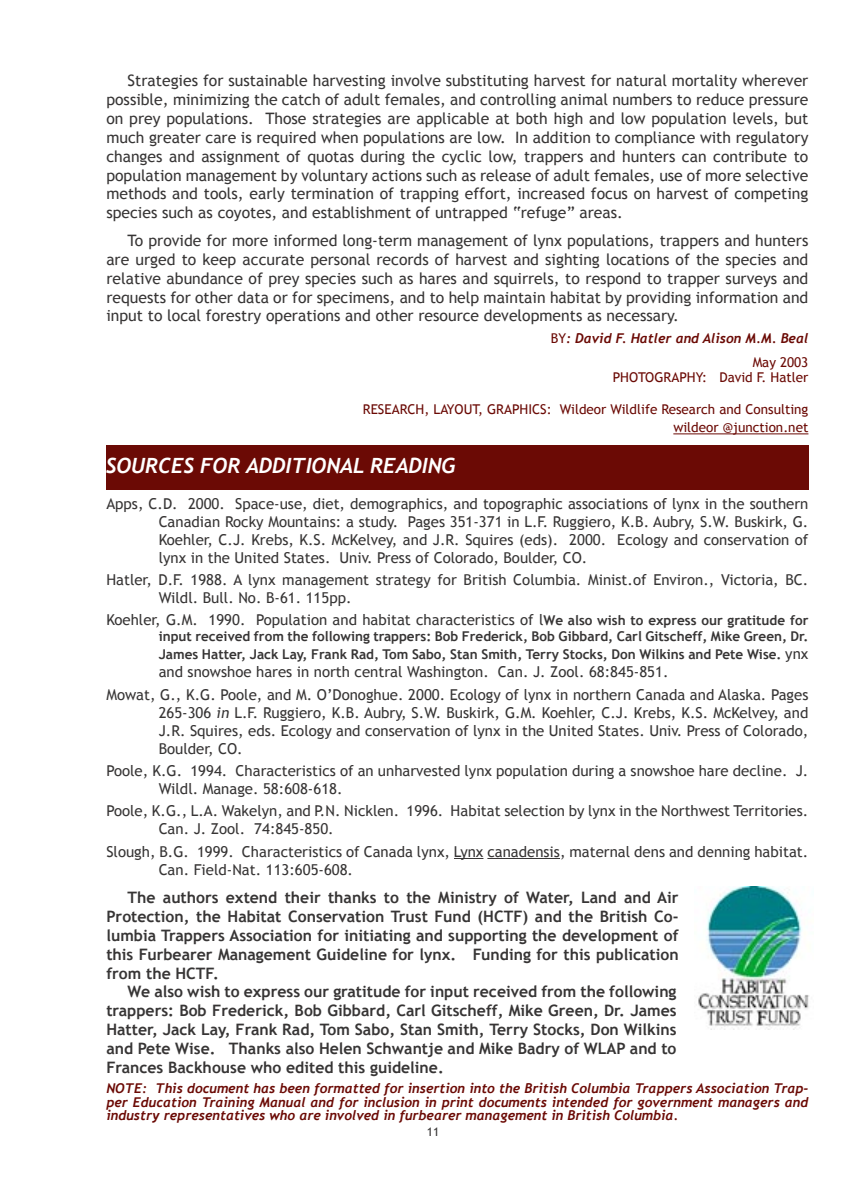
<style>
.page{position:relative;width:851px;height:1191px;background:#fff}
.page>*{position:absolute;margin:0;border:0;box-sizing:border-box;transform-origin:0 0}
.t1{font:italic 700 21px "Trebuchet";color:#fff}
.t2{font:15.75px/18.9px "Trebuchet MS";color:#373535;text-align:justify}
.t3{font:700 15.75px/18.9px "Trebuchet MS";color:#373535;text-align:justify}
.t4{font:15px/18px "Trebuchet MS";color:#373535}
.t5{font:italic 700 13.5px/13.5px "Trebuchet";color:#6b0a05;text-align:justify}
.t6{font:700 13.5px/18px "Trebuchet MS";color:#373535}
.t7{font:13.5px/15px "Trebuchet MS";color:#6b0a05;text-align:right}
.t8{font:12px "Trebuchet MS";color:#373535}
.s1{font-family:"Trebuchet MS";font-weight:400;font-style:normal}
.s2{font-weight:700;font-size:13.5px}
.s3{font-weight:400;font-size:15px}
.s4{font-style:italic}
</style>
<div class="page">
<div style="left:106px;top:445px;width:702px;height:45px;background:#6b0a05"></div>
<hr style="left:673px;top:433px;width:135px;height:1px;background:#6b0a05">
<svg style="left:454px;top:858px;width:29px;height:1px"></svg>
<hr style="left:487px;top:858px;width:73px;height:1px;background:#373535">
<img style="left:698px;top:887px;width:111px;height:142px">
<p class="t2" style="left:106px;top:71px;width:703px;text-indent:21px">Strategies for sustainable harvesting involve substituting harvest for natural mortality wherever possible, minimizing the catch of adult females, and controlling animal numbers to reduce pressure on prey populations. Those strategies are applicable at both high and low population levels, but much greater care is required when populations are low. In addition to compliance with regulatory changes and assignment of quotas during the cyclic low, trappers and hunters can contribute to population management by voluntary actions such as release of adult females, use of more selective methods and tools, early termination of trapping effort, increased focus on harvest of competing species such as coyotes, and establishment of untrapped “refuge” areas.</p>
<p class="t2" style="left:106px;top:231px;width:703px;text-indent:21px">To provide for more informed long-term management of lynx populations, trappers and hunters are urged to keep accurate personal records of harvest and sighting locations of the species and relative abundance of prey species such as hares and squirrels, to respond to trapper surveys and requests for other data or for specimens, and to help maintain habitat by providing information and input to local forestry operations and other resource developments as necessary.</p>
<p class="t5" style="left:550px;top:332px;width:259px"><span class="s1">BY</span>: David F. Hatler and Alison M.M. Beal</p>
<p class="t7" style="left:612px;top:354px;width:197px">May 2003<br>PHOTOGRAPHY: David F. Hatler</p>
<p class="t7" style="left:363px;top:400px;width:447px;line-height:18px">RESEARCH, LAYOUT, GRAPHICS: Wildeor Wildlife Research and Consulting wildeor @junction.net</p>
<h1 class="t1" style="left:106px;top:453px;width:351px">SOURCES FOR ADDITIONAL READING</h1>
<p class="t4" style="left:159px;top:494px;width:651px;text-align:justify;text-indent:-52px">Apps, C.D. 2000. Space-use, diet, demographics, and topographic associations of lynx in the southern Canadian Rocky Mountains: a study. Pages 351-371 in L.F. Ruggiero, K.B. Aubry, S.W. Buskirk, G.<br>Koehler, C.J. Krebs, K.S. McKelvey, and J.R. Squires (eds). 2000. Ecology and conservation of lynx in the United States. Univ. Press of Colorado, Boulder, CO.</p>
<p class="t4" style="left:159px;top:571px;width:651px;text-indent:-52px">Hatler, D.F. 1988. A lynx management strategy for British Columbia. Minist.of Environ., Victoria, BC.<br>Wildl. Bull. No. B-61. 115pp.</p>
<p class="t4" style="left:106px;top:611px;width:703px">Koehler, G.M. 1990. Population and habitat characteristics of l<span class="s2">We also wish to express our gratitude for</span></p>
<p class="t6" style="left:159px;top:627px;width:651px">input received from the following trappers: Bob Frederick, Bob Gibbard, Carl Gitscheff, Mike Green, Dr.<br>James Hatter, Jack Lay, Frank Rad, Tom Sabo, Stan Smith, Terry Stocks, Don Wilkins and Pete Wise. <span class="s3">ynx</span></p>
<p class="t4" style="left:106px;top:661px;width:703px;line-height:22.2px;text-indent:52px">and snowshoe hares in north central Washington. Can. J. Zool. 68:845-851.<br>Mowat, G., K.G. Poole, and M. O’Donoghue. 2000. Ecology of lynx in northern Canada and Alaska. Pages</p>
<p class="t4" style="left:159px;top:703px;width:651px;text-align:justify">265-306 <span class="s4">in</span> L.F. Ruggiero, K.B. Aubry, S.W. Buskirk, G.M. Koehler, C.J. Krebs, K.S. McKelvey, and J.R. Squires, eds. Ecology and conservation of lynx in the United States. Univ. Press of Colorado, Boulder, CO.</p>
<p class="t4" style="left:159px;top:762px;width:651px;text-indent:-52px">Poole, K.G. 1994. Characteristics of an unharvested lynx population during a snowshoe hare decline. J.<br>Wildl. Manage. 58:608-618.</p>
<p class="t4" style="left:159px;top:802px;width:651px;text-indent:-52px">Poole, K.G., L.A. Wakelyn, and P.N. Nicklen. 1996. Habitat selection by lynx in the Northwest Territories.<br>Can. J. Zool. 74:845-850.</p>
<p class="t4" style="left:159px;top:842px;width:651px;text-indent:-52px">Slough, B.G. 1999. Characteristics of Canada lynx, Lynx canadensis, maternal dens and denning habitat.<br>Can. Field-Nat. 113:605-608.</p>
<p class="t3" style="left:106px;top:888px;width:573px;text-indent:21px">The authors extend their thanks to the Ministry of Water, Land and Air Protection, the Habitat Conservation Trust Fund (HCTF) and the British Co&shy;lumbia Trappers Association for initiating and supporting the development of this Furbearer Management Guideline for lynx. Funding for this publication from the HCTF.</p>
<p class="t3" style="left:106px;top:982px;width:571px;text-indent:21px">We also wish to express our gratitude for input received from the following trappers: Bob Frederick, Bob Gibbard, Carl Gitscheff, Mike Green, Dr. James Hatter, Jack Lay, Frank Rad, Tom Sabo, Stan Smith, Terry Stocks, Don Wilkins and Pete Wise. Thanks also Helen Schwantje and Mike Badry of WLAP and to Frances Backhouse who edited this guideline.</p>
<p class="t5" style="left:106px;top:1082px;width:703px">NOTE: This document has been formatted for insertion into the British Columbia Trappers Association Trap&shy;per Education Training Manual and for inclusion in print documents intended for government managers and industry representatives who are involved in furbearer management in British Columbia.</p>
<p class="t8" style="left:427px;top:1124px;width:14px">11</p>
</div>
